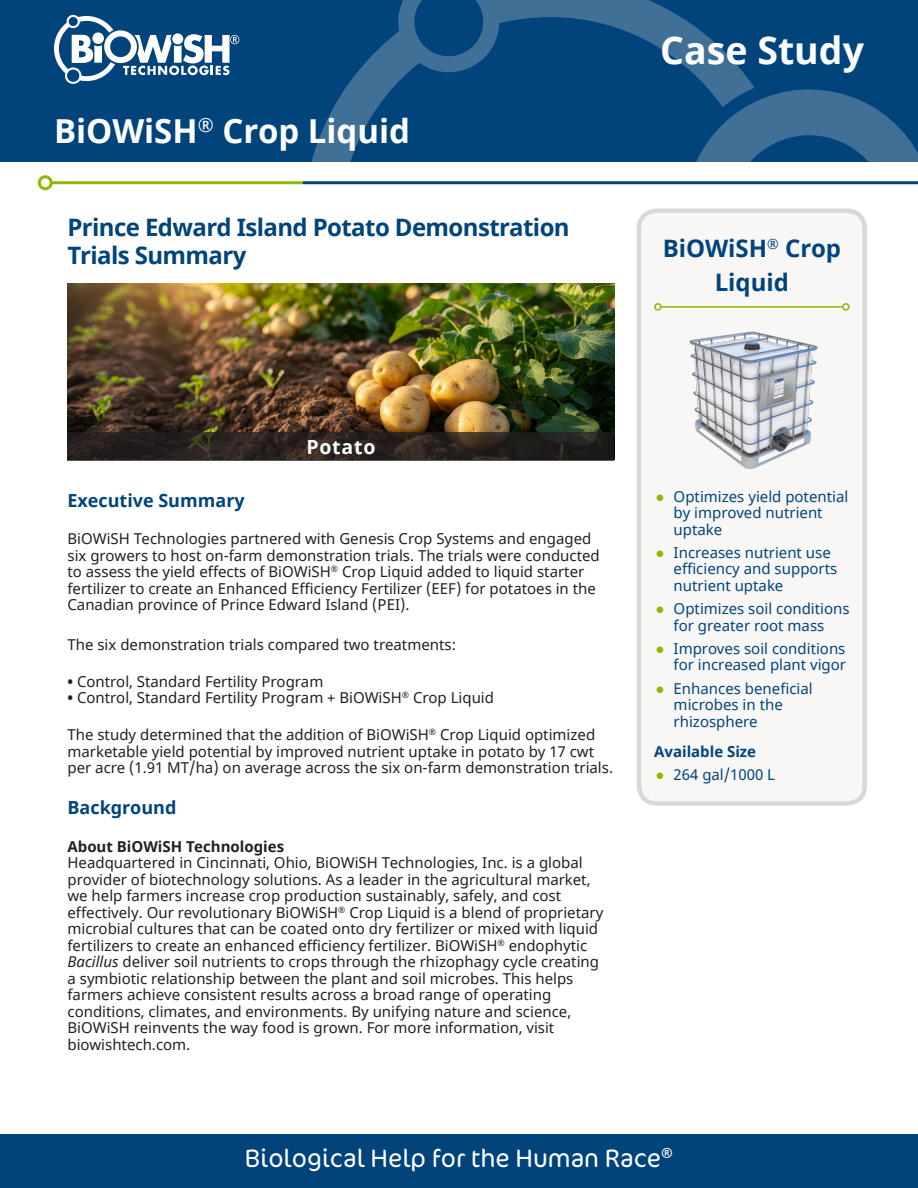
<style>
.page{position:relative;width:918px;height:1188px;background:#fff}
.page>*{position:absolute;margin:0;border:0;box-sizing:border-box;transform-origin:0 0}
.Document_Headers_-_White__Bold{font:700 37.5px "Noto Sans";color:#fff}
.Document_Headers_-_White__Bold-2{font:700 33px "Noto Sans";color:#fff}
.t1{font:300 25.5px "Cocon Pro";color:#fff}
.Document_Title_-_Blue__Bold__20{font:700 24px/28.8px "Noto Sans";letter-spacing:-.025em;color:#00447b}
.Document_Title_-_Blue__Bold__20-2{font:700 24px/34.5px "Noto Sans";color:#00447b;text-align:center}
.t2{font:700 19.5px "Noto Sans";letter-spacing:.04em;color:#fff}
.t3{font:700 18px "Noto Sans";color:#00447b}
.t4{font:15px/16.5px "Noto Sans";color:#231f20}
.t5{font:15px/16.5px "Noto Sans";color:#00447b}
.t6{font:700 15px "Noto Sans";color:#00447b}
.s1{font-weight:700}
.s2{font-style:italic}
.s3{color:#8dba00}
</style>
<div class="page">
<div style="left:0;top:0;width:918px;height:162px;background:#00447b"></div>
<svg style="left:54px;top:15px;width:185px;height:69px"></svg>
<svg style="left:311px;top:0;width:433px;height:162px"></svg>
<svg style="left:669px;top:74px;width:249px;height:88px"></svg>
<div style="left:0;top:1134px;width:918px;height:54px;background:#00447b"></div>
<div style="left:639px;top:211px;width:226px;height:592px;background:#f9f6f6;border-radius:18px"></div>
<div style="left:637px;top:208px;width:230px;height:598px;border:4px solid #dcd8d7;border-radius:18px"></div>
<hr style="left:661px;top:306px;width:182px;height:2px;background:#8dba00">
<div style="left:654px;top:303px;width:8px;height:8px;border:2px solid #8dba00;border-radius:50%"></div>
<div style="left:842px;top:303px;width:8px;height:8px;border:2px solid #8dba00;border-radius:50%"></div>
<hr style="left:51px;top:181px;width:252px;height:3px;background:#8dba00">
<div style="left:38px;top:175px;width:15px;height:15px;border:3px solid #8dba00;border-radius:50%"></div>
<hr style="left:303px;top:181px;width:615px;height:3px;background:#00447b">
<img style="left:689px;top:331px;width:129px;height:139px">
<img style="left:68px;top:284px;width:546px;height:148px">
<svg style="left:68px;top:432px;width:546px;height:29px;background:#2b2420"></svg>
<p class="Document_Headers_-_White__Bold-2" style="left:54px;top:108px;width:358px">BiOWiSH<sup>®</sup> Crop Liquid</p>
<p class="Document_Title_-_Blue__Bold__20" style="left:68px;top:213px;width:504px">Prince Edward Island Potato Demonstration<br>Trials Summary</p>
<p class="Document_Headers_-_White__Bold" style="left:660px;top:24px;width:205px">Case Study</p>
<p class="Document_Title_-_Blue__Bold__20-2" style="left:663px;top:232px;width:180px">BiOWiSH<sup>®</sup> Crop<br>Liquid</p>
<p class="t2" style="left:306px;top:433px;width:70px">Potato</p>
<p class="t3" style="left:68px;top:488px;width:179px">Executive Summary</p>
<p class="t4" style="left:68px;top:531px;width:534px">BiOWiSH Technologies partnered with Genesis Crop Systems and engaged six growers to host on-farm demonstration trials. The trials were conducted to assess the yield effects of BiOWiSH<sup>®</sup> Crop Liquid added to liquid starter fertilizer to create an Enhanced Efficiency Fertilizer (EEF) for potatoes in the Canadian province of Prince Edward Island (PEI).</p>
<p class="t4" style="left:68px;top:637px;width:390px">The six demonstration trials compared two treatments:</p>
<p class="t4" style="left:68px;top:674px;width:257px"><span class="s1">•</span> Control, Standard Fertility Program</p>
<p class="t4" style="left:68px;top:690px;width:428px"><span class="s1">•</span> Control, Standard Fertility Program + BiOWiSH<sup>®</sup> Crop Liquid</p>
<p class="t4" style="left:68px;top:727px;width:547px">The study determined that the addition of BiOWiSH<sup>®</sup> Crop Liquid optimized marketable yield potential by improved nutrient uptake in potato by 17 cwt per acre (1.91 MT/ha) on average across the six on-farm demonstration trials.</p>
<p class="t3" style="left:68px;top:795px;width:110px">Background</p>
<p class="t4" style="left:68px;top:839px;width:537px"><span class="s1">About BiOWiSH Technologies<br></span>Headquartered in Cincinnati, Ohio, BiOWiSH Technologies, Inc. is a global provider of biotechnology solutions. As a leader in the agricultural market, we help farmers increase crop production sustainably, safely, and cost effectively. Our revolutionary BiOWiSH<sup>®</sup> Crop Liquid is a blend of proprietary microbial cultures that can be coated onto dry fertilizer or mixed with liquid fertilizers to create an enhanced efficiency fertilizer. BiOWiSH<sup>®</sup> endophytic <span class="s2">Bacillus</span> deliver soil nutrients to crops through the rhizophagy cycle creating a symbiotic relationship between the plant and soil microbes. This helps farmers achieve consistent results across a broad range of operating conditions, climates, and environments. By unifying nature and science, BiOWiSH reinvents the way food is grown. For more information, visit biowishtech.com.</p>
<p class="t5" style="left:674px;top:488px;width:176px;text-indent:-18px"><span class="s3">●</span> Optimizes yield potential by improved nutrient uptake</p>
<p class="t5" style="left:674px;top:545px;width:165px;text-indent:-18px"><span class="s3">●</span> Increases nutrient use efficiency and supports nutrient uptake</p>
<p class="t5" style="left:656px;top:601px;width:195px;text-align:center"><span class="s3">●</span> Optimizes soil conditions for greater root mass</p>
<p class="t5" style="left:656px;top:641px;width:192px;text-align:right"><span class="s3">●</span> Improves soil conditions for increased plant vigor</p>
<p class="t5" style="left:674px;top:680px;width:141px;text-indent:-18px"><span class="s3">●</span> Enhances beneficial microbes in the rhizosphere</p>
<p class="t6" style="left:654px;top:740px;width:104px">Available Size</p>
<p class="t5" style="left:656px;top:767px;width:121px"><span class="s3">●</span> 264 gal/1000 L</p>
<p class="t1" style="left:245px;top:1142px;width:430px">Biological Help for the Human Race<sup>®</sup></p>
</div>
